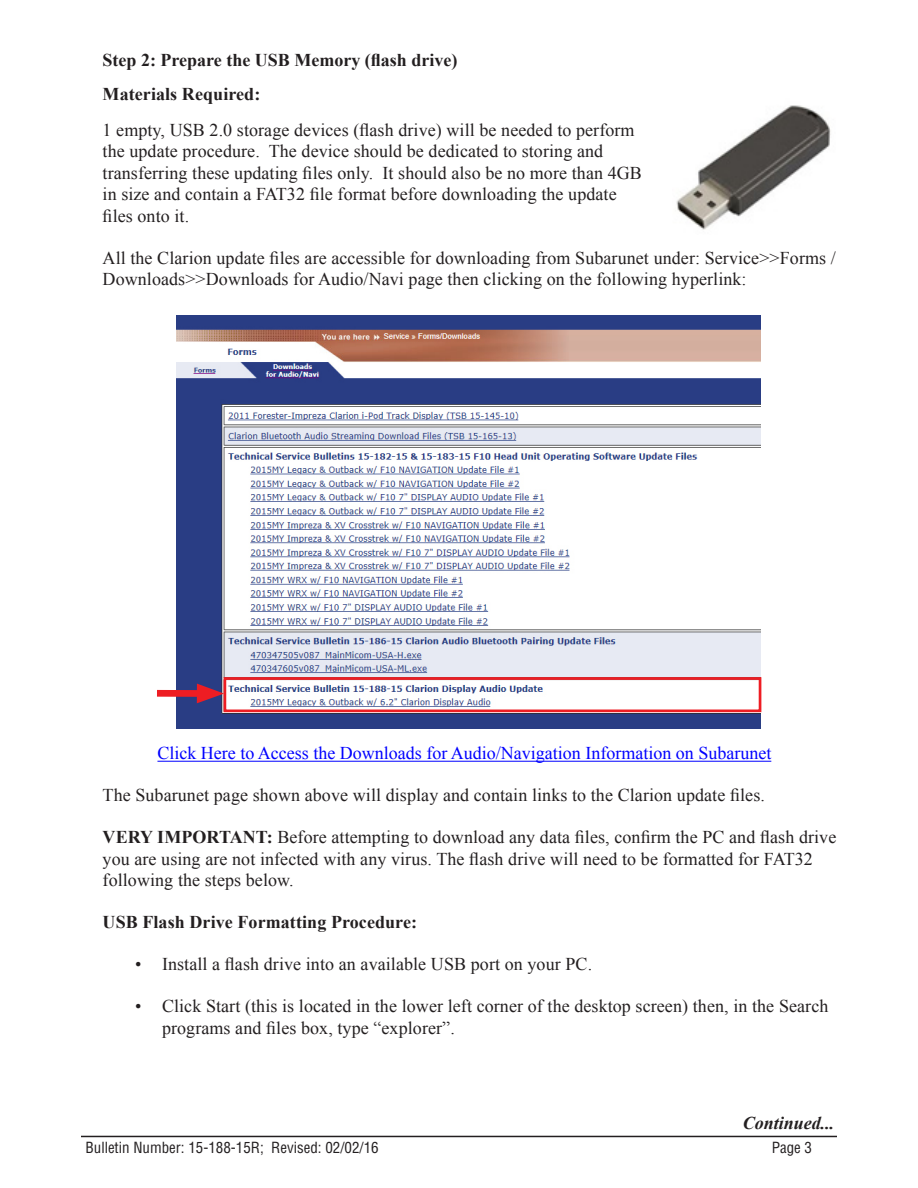
<style>
.page{position:relative;width:918px;height:1188px;background:#fff}
.page>*{position:absolute;margin:0;border:0;box-sizing:border-box;transform-origin:0 0}
.BULLETIN_BODY{font:18px/21.6px "Times New Roman";letter-spacing:.005em;color:#231f20}
.BULLETIN_BODY-2{font:700 18px "Times New Roman";letter-spacing:.005em;color:#231f20}
.BULLETIN_BODY-3{font:18px "Times New Roman";color:#00f}
.t1{font:italic 700 18px "Times New Roman";color:#231f20}
.t2{font:condensed 15px "Helvetica LT Std";color:#231f20}
.s1{font-weight:700}
</style>
<div class="page">
<hr style="left:81px;top:1136px;width:756px;height:1px;background:#231f20">
<hr style="left:157px;top:761px;width:614px;height:1px;background:#00f">
<img style="left:676px;top:105px;width:155px;height:125px">
<img style="left:177px;top:315px;width:583px;height:414px">
<div style="left:157px;top:690px;width:51px;height:7px;background:#ee1d23"></div>
<svg style="left:197px;top:684px;width:27px;height:19px"></svg>
<div style="left:224px;top:677px;width:537px;height:35px;border:3px solid #ee1d23"></div>
<p class="BULLETIN_BODY-2" style="left:103px;top:47px;width:356px">Step 2: Prepare the USB Memory (flash drive)</p>
<p class="BULLETIN_BODY-2" style="left:103px;top:82px;width:159px">Materials Required:</p>
<p class="BULLETIN_BODY" style="left:103px;top:118px;width:541px">1 empty, USB 2.0 storage devices (flash drive) will be needed to perform the update procedure. The device should be dedicated to storing and transferring these updating files only. It should also be no more than 4GB in size and contain a FAT32 file format before downloading the update files onto it.</p>
<p class="BULLETIN_BODY" style="left:103px;top:247px;width:735px">All the Clarion update files are accessible for downloading from Subarunet under: Service&gt;&gt;Forms /<br>Downloads&gt;&gt;Downloads for Audio/Navi page then clicking on the following hyperlink:</p>
<p class="BULLETIN_BODY-3" style="left:157px;top:741px;width:615px">Click Here to Access the Downloads for Audio/Navigation Information on Subarunet</p>
<p class="BULLETIN_BODY" style="left:103px;top:784px;width:664px">The Subarunet page shown above will display and contain links to the Clarion update files.</p>
<p class="BULLETIN_BODY" style="left:103px;top:826px;width:735px"><span class="s1">VERY IMPORTANT:</span> Before attempting to download any data files, confirm the PC and flash drive you are using are not infected with any virus. The flash drive will need to be formatted for FAT32 following the steps below.</p>
<p class="BULLETIN_BODY-2" style="left:103px;top:910px;width:316px">USB Flash Drive Formatting Procedure:</p>
<p class="BULLETIN_BODY" style="left:135px;top:953px;width:459px">• Install a flash drive into an available USB port on your PC.</p>
<p class="BULLETIN_BODY" style="left:162px;top:994px;width:668px;line-height:22.5px;text-indent:-27px">• Click Start (this is located in the lower left corner of the desktop screen) then, in the Search programs and files box, type “explorer”.</p>
<p class="t1" style="left:743px;top:1111px;width:93px">Continued...</p>
<p class="t2" style="left:86px;top:1138px;width:295px">Bulletin Number: 15-188-15R; Revised: 02/02/16</p>
<p class="t2" style="left:772px;top:1138px;width:42px">Page 3</p>
</div>
